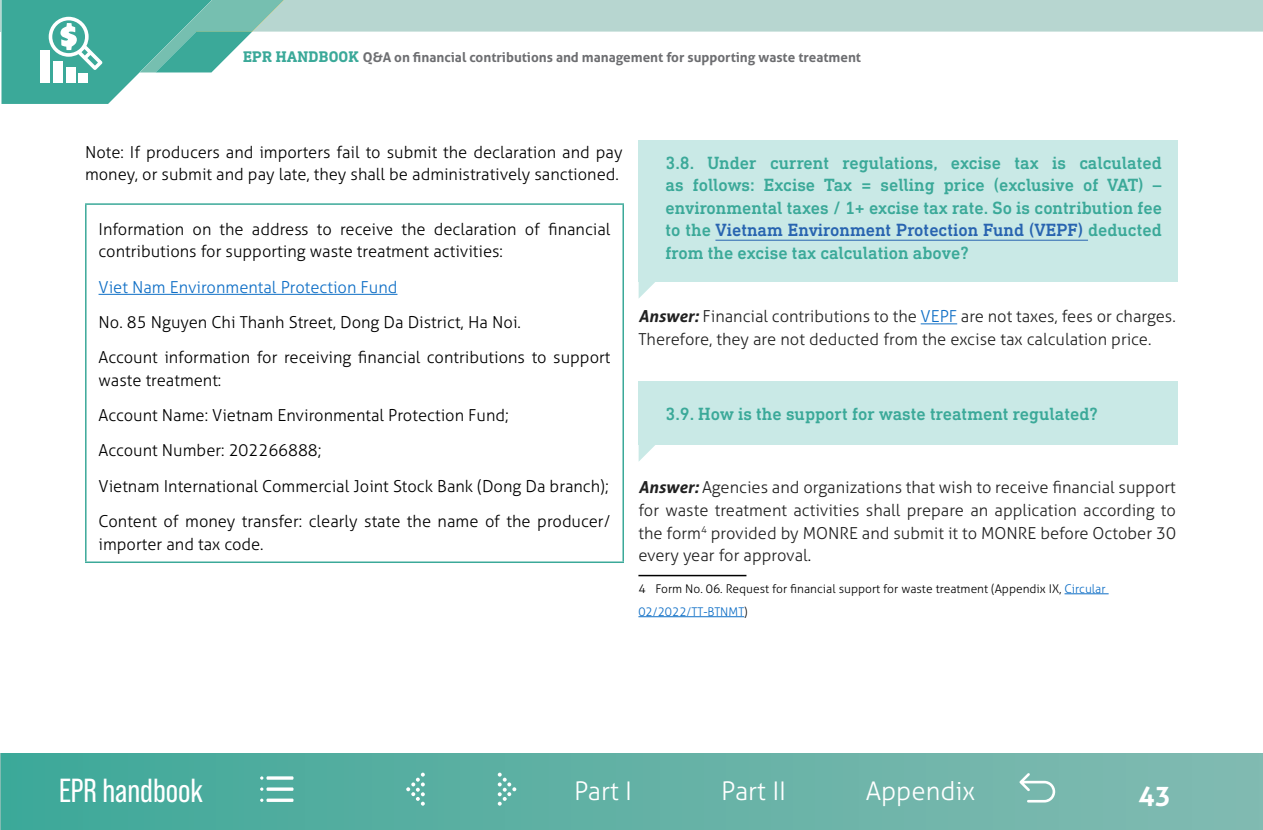
<style>
.page{position:relative;width:1263px;height:830px;background:#fff}
.page>*{position:absolute;margin:0;border:0;box-sizing:border-box;transform-origin:0 0}
.t1{font:33.3px "SVN Bebas Neue Pro Regular";color:#fff}
.t2{font:700 27px "SVN Aller";color:#fff}
.t3{font:300 25.65px "SVN Aller";color:#fff}
.t4{font:500 18px/22.5px "SVN DIN Next Slab";color:#3ba999;text-align:justify}
.t5{font:300 16.5px/35.2px "SVN Aller";color:#000}
.t6{font:300 16.5px/22.5px "SVN Aller";color:#212121}
.t7{font:300 16.5px "SVN Aller";color:#0f6fc6}
.t8{font:700 13.5px "SVN Aller";color:#6d6e71}
.t9{font:300 12px/23px "SVN Aller";color:#000}
.s1{font-family:"SVN DIN Next Slab";font-size:15.6px;color:#3ba999}
.s2{color:#2864b0}
.s3{font-weight:700;font-style:italic}
.s4{color:#0f6fc6}
.s5{color:#000}
</style>
<div class="page">
<hr style="left:0;top:0;width:1px;height:32px;background:#b7d6d0">
<hr style="left:0;top:753px;width:1px;height:76px;background:#81bbb2">
<svg style="left:2px;top:0;width:1261px;height:104px"></svg>
<div style="left:78px;top:73px;width:9px;height:10px;background:#fff"></div>
<div style="left:66px;top:67px;width:9px;height:16px;background:#fff"></div>
<div style="left:54px;top:61px;width:9px;height:22px;background:#fff"></div>
<div style="left:40px;top:50px;width:9px;height:33px;background:#fff"></div>
<div style="left:2px;top:753px;width:1261px;height:76px;background:linear-gradient(to right,#40a999,#83bab1)"></div>
<svg style="left:498px;top:772px;width:18px;height:33px"></svg>
<svg style="left:406px;top:772px;width:19px;height:33px"></svg>
<hr style="left:266px;top:776px;width:27px;height:3px;background:#fff">
<hr style="left:266px;top:787px;width:27px;height:3px;background:#fff">
<hr style="left:266px;top:798px;width:27px;height:3px;background:#fff">
<svg style="left:1019px;top:772px;width:36px;height:30px"></svg>
<hr style="left:85px;top:203px;width:539px;height:2px;background:#3ba999">
<hr style="left:85px;top:205px;width:2px;height:356px;background:#3ba999">
<hr style="left:622px;top:205px;width:2px;height:356px;background:#3ba999">
<hr style="left:85px;top:561px;width:539px;height:1px;background:#3ba999">
<hr style="left:99px;top:294px;width:298px;height:1px;background:#0f6fc6">
<div style="left:639px;top:140px;width:539px;height:141px;background:#c9e9e6"></div>
<svg style="left:639px;top:281px;width:19px;height:17px"></svg>
<div style="left:639px;top:381px;width:539px;height:63px;background:#c9e9e6"></div>
<svg style="left:639px;top:444px;width:19px;height:17px"></svg>
<hr style="left:715px;top:240px;width:373px;height:1px;background:#2864b0">
<hr style="left:921px;top:323px;width:36px;height:1px;background:#0f6fc6">
<hr style="left:638px;top:574px;width:108px;height:2px;background:#000">
<hr style="left:1064px;top:593px;width:45px;height:1px;background:#0f6fc6">
<hr style="left:638px;top:616px;width:106px;height:1px;background:#0f6fc6">
<p class="t8" style="left:243px;top:47px;width:619px"><span class="s1">EPR HANDBOOK</span> Q&amp;A on financial contributions and management for supporting waste treatment</p>
<p class="t5" style="left:85px;top:139px;width:539px;line-height:22.5px">Note: If producers and importers fail to submit the declaration and pay money, or submit and pay late, they shall be administratively sanctioned.</p>
<p class="t5" style="left:99px;top:216px;width:513px;line-height:22.5px">Information on the address to receive the declaration of financial contributions for supporting waste treatment activities:</p>
<p class="t7" style="left:99px;top:274px;width:300px">Viet Nam Environmental Protection Fund</p>
<p class="t5" style="left:99px;top:303px;width:513px">No. 85 Nguyen Chi Thanh Street, Dong Da District, Ha Noi.<br>Account information for receiving financial contributions to support</p>
<p class="t5" style="left:99px;top:361px;width:513px">waste treatment:<br>Account Name: Vietnam Environmental Protection Fund;<br>Account Number: 202266888;<br>Vietnam International Commercial Joint Stock Bank (Dong Da branch); Content of money transfer: clearly state the name of the producer/</p>
<p class="t5" style="left:99px;top:524px;width:167px">importer and tax code.</p>
<p class="t4" style="left:665px;top:150px;width:498px">3.8. Under current regulations, excise tax is calculated as follows: Excise Tax = selling price (exclusive of VAT) – environmental taxes / 1+ excise tax rate. So is contribution fee to the <span class="s2">Vietnam Environment Protection Fund (VEPF)</span> deducted from the excise tax calculation above?</p>
<p class="t6" style="left:638px;top:304px;width:539px"><span class="s3">Answer:</span> Financial contributions to the <span class="s4">VEPF</span> are not taxes, fees or charges.<br>Therefore, they are not deducted from the excise tax calculation price.</p>
<p class="t4" style="left:665px;top:401px;width:434px">3.9. How is the support for waste treatment regulated?</p>
<p class="t6" style="left:638px;top:475px;width:539px;text-align:justify"><span class="s3">Answer:</span> Agencies and organizations that wish to receive financial support for waste treatment activities shall prepare an application according to the form<sup>4</sup> provided by MONRE and submit it to MONRE before October 30 every year for approval<span class="s5">.</span></p>
<p class="t9" style="left:638px;top:575px;width:469px">4 Form No. 06. Request for financial support for waste treatment (Appendix IX, <span class="s4">Circular<br>02/2022/TT-BTNMT</span>)</p>
<h1 class="t1" style="left:59px;top:767px;width:146px">EPR handbook</h1>
<h3 class="t3" style="left:574px;top:771px;width:60px">Part I</h3>
<h3 class="t3" style="left:721px;top:771px;width:66px">Part II</h3>
<h3 class="t3" style="left:866px;top:771px;width:111px">Appendix</h3>
<h2 class="t2" style="left:1138px;top:776px;width:34px">43</h2>
</div>
